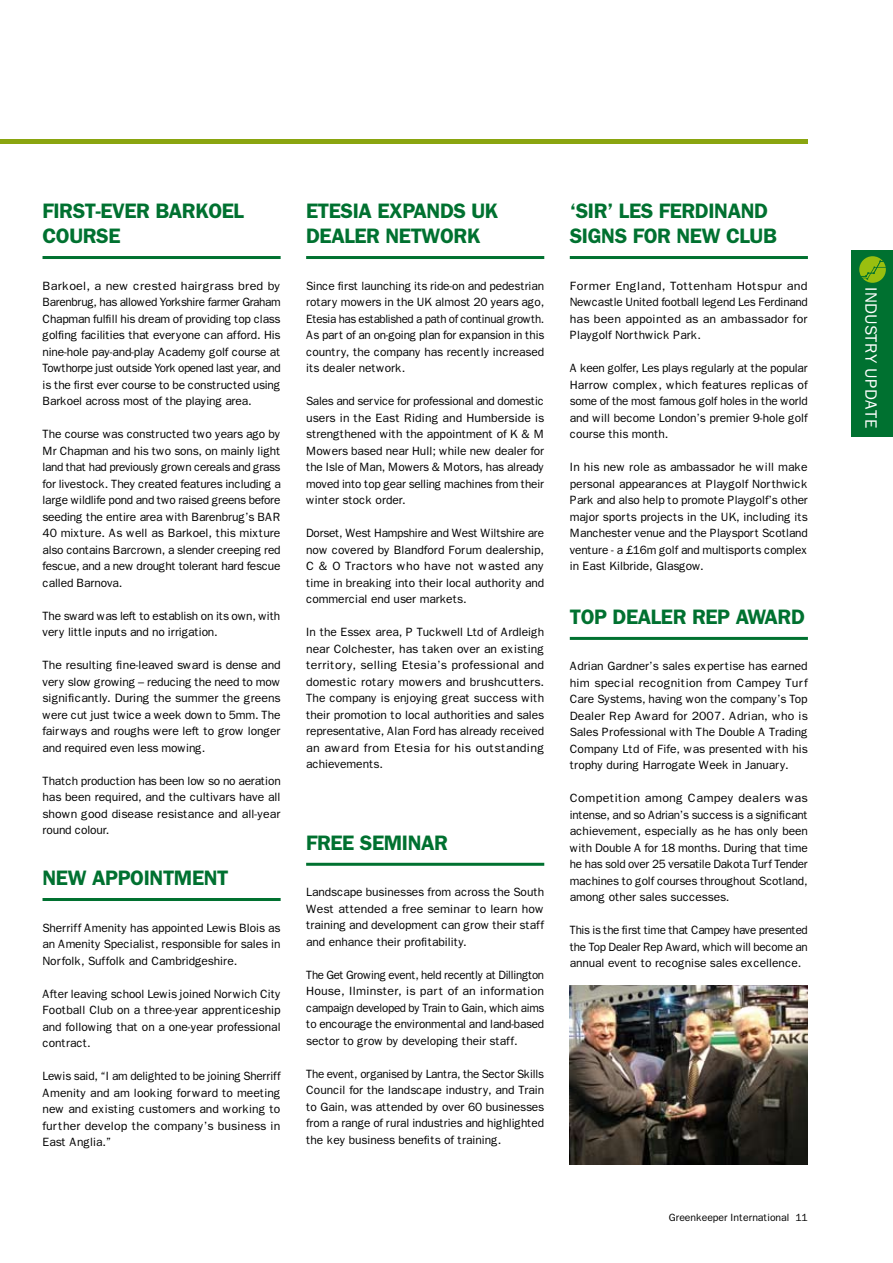
<style>
.page{position:relative;width:893px;height:1263px;background:#fff}
.page>*{position:absolute;margin:0;border:0;box-sizing:border-box;transform-origin:0 0}
.t1{font:600 21px/25.5px "Franklin Gothic";letter-spacing:-.02em;color:#007130}
.t2{font:16.5px "Franklin Gothic";letter-spacing:-.005em;color:#fff}
.t3{font:12px/16.5px "Franklin Gothic";letter-spacing:-.01em;color:#000;text-align:justify}
.t4{font:12px/16.5px "Franklin Gothic";letter-spacing:-.01em;color:#000;text-align:justify;scale:1.05 1}
.t5{font:12px/16.5px "Franklin Gothic";letter-spacing:-.01em;color:#000;text-align:justify;scale:.96 1}
.t6{font:10.5px "Franklin Gothic";letter-spacing:-.01em;color:#000}
</style>
<div class="page">
<hr style="left:0;top:140px;width:808px;height:4px;background:#8aa510">
<div style="left:852px;top:251px;width:41px;height:186px;background:#007130"></div>
<svg style="left:859px;top:256px;width:27px;height:27px"></svg>
<hr style="left:570px;top:637px;width:238px;height:3px;background:#007130">
<img style="left:570px;top:985px;width:238px;height:179px">
<hr style="left:43px;top:898px;width:238px;height:3px;background:#007130">
<hr style="left:43px;top:256px;width:238px;height:3px;background:#007130">
<hr style="left:306px;top:863px;width:238px;height:3px;background:#007130">
<hr style="left:306px;top:256px;width:238px;height:3px;background:#007130">
<hr style="left:570px;top:256px;width:238px;height:3px;background:#007130">
<h1 class="t1" style="left:43px;top:198px;width:203px">FIRST-EVER BARKOEL<br>COURSE</h1>
<p class="t4" style="left:43px;top:277px;width:228px">Barkoel, a new crested hairgrass bred by Barenbrug, has allowed Yorkshire farmer Graham Chapman fulfill his dream of providing top class golfing facilities that everyone can afford. His nine-hole pay-and-play Academy golf course at Towthorpe just outside York opened last year, and is the first ever course to be constructed using Barkoel across most of the playing area.</p>
<p class="t3" style="left:43px;top:426px;width:240px">The course was constructed two years ago by Mr Chapman and his two sons, on mainly light land that had previously grown cereals and grass for livestock. They created features including a large wildlife pond and two raised greens before seeding the entire area with Barenbrug’s BAR 40 mixture. As well as Barkoel, this mixture also contains Barcrown, a slender creeping red fescue, and a new drought tolerant hard fescue called Barnova.</p>
<p class="t3" style="left:43px;top:607px;width:239px">The sward was left to establish on its own, with very little inputs and no irrigation.</p>
<p class="t3" style="left:43px;top:657px;width:240px">The resulting fine-leaved sward is dense and very slow growing – reducing the need to mow significantly. During the summer the greens were cut just twice a week down to 5mm. The fairways and roughs were left to grow longer and required even less mowing.</p>
<p class="t3" style="left:43px;top:772px;width:240px">Thatch production has been low so no aeration has been required, and the cultivars have all shown good disease resistance and all-year round colour.</p>
<h1 class="t1" style="left:43px;top:865px;width:188px">NEW APPOINTMENT</h1>
<p class="t3" style="left:43px;top:919px;width:239px">Sherriff Amenity has appointed Lewis Blois as an Amenity Specialist, responsible for sales in Norfolk, Suffolk and Cambridgeshire.</p>
<p class="t3" style="left:43px;top:985px;width:240px">After leaving school Lewis joined Norwich City Football Club on a three-year apprenticeship and following that on a one-year professional contract.</p>
<p class="t3" style="left:43px;top:1068px;width:240px">Lewis said, “I am delighted to be joining Sherriff Amenity and am looking forward to meeting new and existing customers and working to further develop the company’s business in East Anglia.”</p>
<h1 class="t1" style="left:306px;top:198px;width:194px">ETESIA EXPANDS UK<br>DEALER NETWORK</h1>
<p class="t3" style="left:306px;top:277px;width:240px">Since first launching its ride-on and pedestrian rotary mowers in the UK almost 20 years ago, Etesia has established a path of continual growth.<br>As part of an on-going plan for expansion in this country, the company has recently increased its dealer network.</p>
<p class="t3" style="left:306px;top:393px;width:240px">Sales and service for professional and domestic users in the East Riding and Humberside is strengthened with the appointment of K &amp; M Mowers based near Hull; while new dealer for the Isle of Man, Mowers &amp; Motors, has already moved into top gear selling machines from their winter stock order.</p>
<p class="t3" style="left:306px;top:525px;width:240px">Dorset, West Hampshire and West Wiltshire are now covered by Blandford Forum dealership, C &amp; O Tractors who have not wasted any time in breaking into their local authority and commercial end user markets.</p>
<p class="t3" style="left:306px;top:624px;width:240px">In the Essex area, P Tuckwell Ltd of Ardleigh near Colchester, has taken over an existing territory, selling Etesia’s professional and domestic rotary mowers and brushcutters.<br>The company is enjoying great success with their promotion to local authorities and sales representative, Alan Ford has already received an award from Etesia for his outstanding achievements.</p>
<h1 class="t1" style="left:306px;top:830px;width:143px">FREE SEMINAR</h1>
<p class="t3" style="left:306px;top:884px;width:240px">Landscape businesses from across the South West attended a free seminar to learn how training and development can grow their staff and enhance their profitability.</p>
<p class="t5" style="left:306px;top:966px;width:250px">The Get Growing event, held recently at Dillington House, Ilminster, is part of an information campaign developed by Train to Gain, which aims to encourage the environmental and land-based sector to grow by developing their staff.</p>
<p class="t3" style="left:306px;top:1065px;width:240px">The event, organised by Lantra, the Sector Skills Council for the landscape industry, and Train to Gain, was attended by over 60 businesses from a range of rural industries and highlighted the key business benefits of training.</p>
<h1 class="t1" style="left:570px;top:198px;width:209px">‘SIR’ LES FERDINAND<br>SIGNS FOR NEW CLUB</h1>
<p class="t4" style="left:570px;top:277px;width:228px">Former England, Tottenham Hotspur and Newcastle United football legend Les Ferdinand has been appointed as an ambassador for Playgolf Northwick Park.</p>
<p class="t3" style="left:570px;top:360px;width:240px">A keen golfer, Les plays regularly at the popular Harrow complex, which features replicas of some of the most famous golf holes in the world and will become London’s premier 9-hole golf course this month.</p>
<p class="t3" style="left:570px;top:459px;width:240px">In his new role as ambassador he will make personal appearances at Playgolf Northwick Park and also help to promote Playgolf’s other major sports projects in the UK, including its Manchester venue and the Playsport Scotland venture - a £16m golf and multisports complex in East Kilbride, Glasgow.</p>
<h1 class="t1" style="left:570px;top:604px;width:237px">TOP DEALER REP AWARD</h1>
<p class="t3" style="left:570px;top:658px;width:240px">Adrian Gardner’s sales expertise has earned him special recognition from Campey Turf Care Systems, having won the company’s Top Dealer Rep Award for 2007. Adrian, who is Sales Professional with The Double A Trading Company Ltd of Fife, was presented with his trophy during Harrogate Week in January.</p>
<p class="t4" style="left:570px;top:790px;width:228px">Competition among Campey dealers was intense, and so Adrian’s success is a significant achievement, especially as he has only been with Double A for 18 months. During that time he has sold over 25 versatile Dakota Turf Tender machines to golf courses throughout Scotland, among other sales successes.</p>
<p class="t3" style="left:570px;top:922px;width:240px">This is the first time that Campey have presented the Top Dealer Rep Award, which will become an annual event to recognise sales excellence.</p>
<p class="t6" style="left:669px;top:1212px;width:140px">Greenkeeper International 11</p>
<h2 class="t2" style="left:881px;top:287px;width:142px;rotate:90deg">INDUSTRY UPDATE</h2>
</div>
